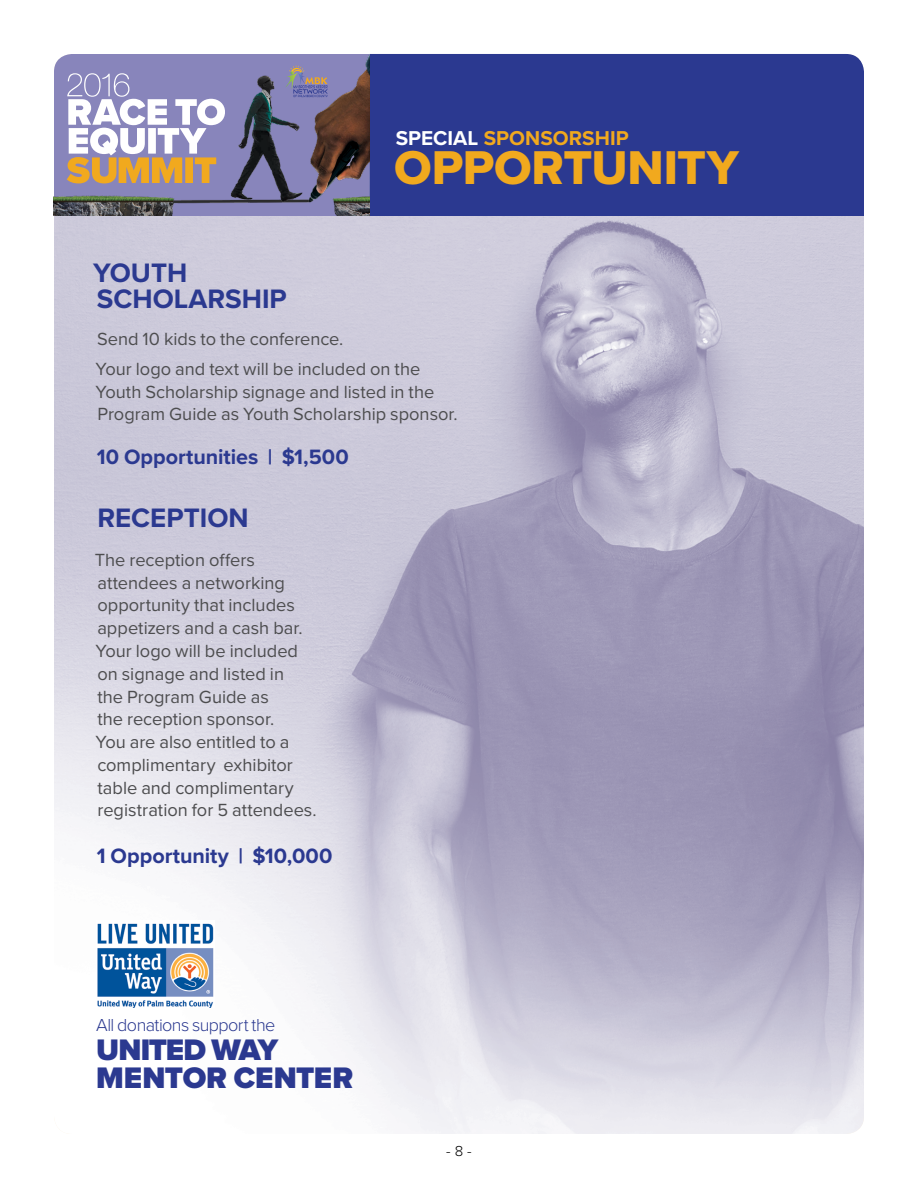
<style>
.page{position:relative;width:918px;height:1188px;background:#fff}
.page>*{position:absolute;margin:0;border:0;box-sizing:border-box;transform-origin:0 0}
.t1{font:49.2px "Proxima Nova Extrabld";letter-spacing:-.005em;color:#f1a91e}
.t2{font:900 30.75px/28.5px "Proxima Nova";letter-spacing:-.02em;color:#2b3990}
.t3{font:700 27.6px/26.2px "Proxima Nova";color:#2b3990}
.t4{font:700 21.6px "Proxima Nova";color:#2b3990}
.t5{font:700 20.85px "Proxima Nova";letter-spacing:.005em;color:#f1a91e}
.t6{font:18.3px/22.8px "Proxima Nova";color:#4d4d4f}
.t7{font:300 18px "Proxima Nova";letter-spacing:-.035em;color:#2b3990}
.t8{font:300 15px "Proxima Nova";color:#000}
.s1{color:#fff}
</style>
<div class="page">
<img style="left:54px;top:216px;width:810px;height:918px">
<div style="left:369px;top:54px;width:495px;height:162px;background:#2b3990"></div>
<img style="left:54px;top:54px;width:315px;height:162px">
<svg style="left:282px;top:66px;width:46px;height:31px"></svg>
<svg style="left:67px;top:73px;width:158px;height:110px"></svg>
<img style="left:96px;top:920px;width:118px;height:88px">
<h3 class="t3" style="left:93px;top:261px;width:195px">YOUTH<br>SCHOLARSHIP</h3>
<p class="t5" style="left:396px;top:125px;width:235px"><span class="s1">SPECIAL</span> SPONSORSHIP</p>
<h1 class="t1" style="left:394px;top:138px;width:346px">OPPORTUNITY</h1>
<p class="t6" style="left:95px;top:324px;width:327px;line-height:30.3px">Send 10 kids to the conference.<br>Your logo and text will be included on the</p>
<p class="t6" style="left:95px;top:380px;width:364px">Youth Scholarship signage and listed in the<br>Program Guide as Youth Scholarship sponsor.</p>
<p class="t4" style="left:97px;top:444px;width:253px">10 Opportunities | $1,500</p>
<h3 class="t3" style="left:97px;top:506px;width:153px">RECEPTION</h3>
<p class="t6" style="left:95px;top:549px;width:223px">The reception offers attendees a networking opportunity that includes appetizers and a cash bar.<br>Your logo will be included on signage and listed in<br>the Program Guide as<br>the reception sponsor.<br>You are also entitled to a complimentary exhibitor table and complimentary registration for 5 attendees.</p>
<p class="t4" style="left:97px;top:843px;width:237px">1 Opportunity | $10,000</p>
<p class="t7" style="left:96px;top:1015px;width:181px">All donations support the</p>
<h2 class="t2" style="left:96px;top:1037px;width:259px">UNITED WAY<br>MENTOR CENTER</h2>
<p class="t8" style="left:446px;top:1142px;width:27px">- 8 -</p>
</div>
